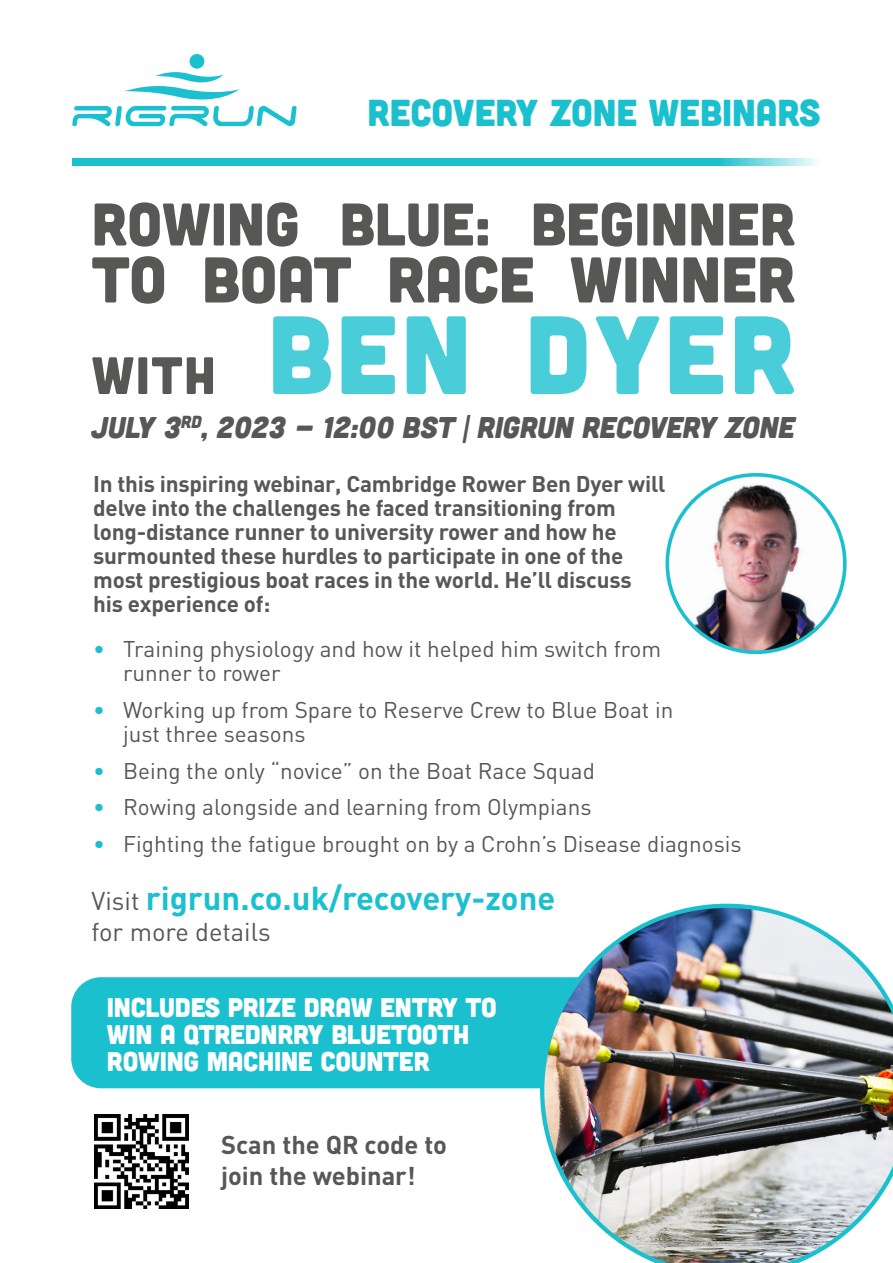
<style>
.page{position:relative;width:893px;height:1263px;background:#fff}
.page>*{position:absolute;margin:0;border:0;box-sizing:border-box;transform-origin:0 0}
.t1{font:111px "Cubano";letter-spacing:.03em;color:#49cdd8}
.t2{font:64.5px "Cubano";color:#575756}
.t3{font:60px "Cubano";color:#575756}
.t4{font:37.5px "Cubano";color:#1bc0cf}
.t5{font:700 32.7px "DIN";color:#1bc0cf}
.t6{font:italic 30px "Cubano";letter-spacing:-.01em;color:#575756}
.t7{font:27px/27px "Cubano";letter-spacing:-.01em;color:#fff}
.t8{font:700 25.5px/30.6px "DIN";color:#575756}
.t9{font:25.5px "DIN";color:#575756}
.t10{font:22.5px/24px "DIN";color:#575756}
.t11{font:700 22.5px/24px "DIN";letter-spacing:-.01em;color:#575756}
.s1{font-size:52.5px;color:#575756}
.s2{color:#1bc0cf}
.s3{font-weight:400;font-size:25.5px;color:#575756}
</style>
<div class="page">
<div style="left:71px;top:977px;width:568px;height:111px;background:#1bc0cf;border-radius:30px"></div>
<svg style="left:72px;top:72px;width:225px;height:54px"></svg>
<div style="left:189px;top:54px;width:15px;height:15px;background:#1bc0cf;border-radius:50%"></div>
<div style="left:72px;top:158px;width:749px;height:8px;background:#1bc0cf"></div>
<img style="left:540px;top:904px;width:353px;height:359px">
<img style="left:665px;top:473px;width:182px;height:182px">
<img style="left:95px;top:1115px;width:94px;height:94px">
<h3 class="t4" style="left:367px;top:89px;width:455px">RECOVERY ZONE WEBINARS</h3>
<h3 class="t3" style="left:92px;top:186px;width:705px">ROWING BLUE: BEGINNER</h3>
<h2 class="t2" style="left:92px;top:239px;width:705px">TO BOAT RACE WINNER</h2>
<h1 class="t1" style="left:92px;top:284px;width:705px"><span class="s1">WITH</span> BEN DYER</h1>
<h3 class="t6" style="left:92px;top:408px;width:705px">JULY 3<sup>RD</sup>, 2023 - 12:00 BST | RIGRUN RECOVERY ZONE</h3>
<p class="t11" style="left:93px;top:471px;width:574px">In this inspiring webinar, Cambridge Rower Ben Dyer will delve into the challenges he faced transitioning from long-distance runner to university rower and how he surmounted these hurdles to participate in one of the most prestigious boat races in the world. He’ll discuss his experience of:</p>
<p class="t10" style="left:123px;top:636px;width:540px;text-indent:-30px"><span class="s2">•</span> Training physiology and how it helped him switch from runner to rower</p>
<p class="t10" style="left:123px;top:697px;width:552px;text-indent:-30px"><span class="s2">•</span> Working up from Spare to Reserve Crew to Blue Boat in just three seasons</p>
<p class="t10" style="left:93px;top:758px;width:503px"><span class="s2">•</span> Being the only “novice” on the Boat Race Squad</p>
<p class="t10" style="left:93px;top:795px;width:500px"><span class="s2">•</span> Rowing alongside and learning from Olympians</p>
<p class="t10" style="left:93px;top:831px;width:650px"><span class="s2">•</span> Fighting the fatigue brought on by a Crohn’s Disease diagnosis</p>
<h3 class="t5" style="left:92px;top:877px;width:465px"><span class="s3">Visit</span> rigrun.co.uk/recovery-zone</h3>
<p class="t9" style="left:92px;top:916px;width:181px">for more details</p>
<p class="t7" style="left:107px;top:992px;width:391px">INCLUDES PRIZE DRAW ENTRY TO<br>WIN A QTREDNRRY BLUETOOTH<br>ROWING MACHINE COUNTER</p>
<p class="t8" style="left:221px;top:1128px;width:227px">Scan the QR code to join the webinar!</p>
</div>
